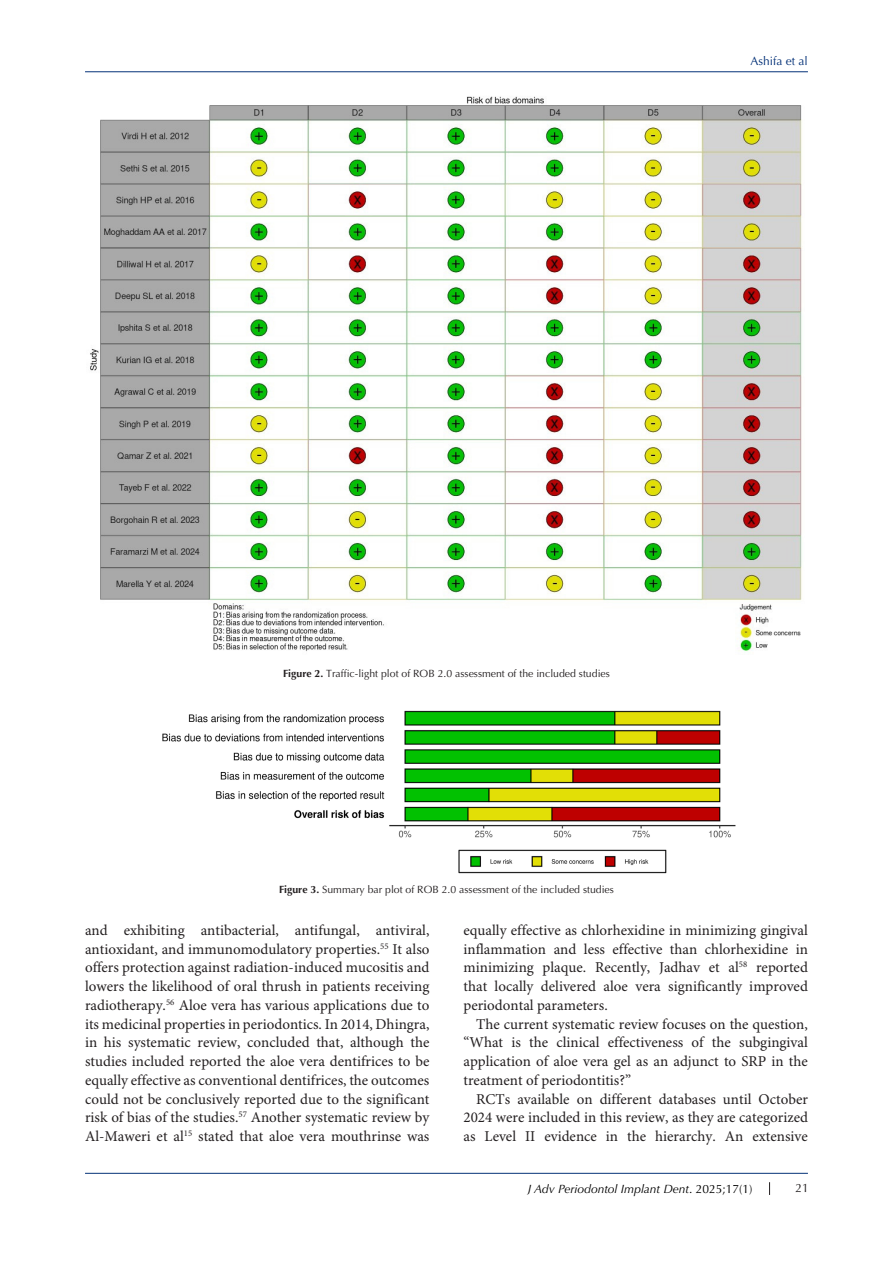
<style>
.page{position:relative;width:893px;height:1263px;background:#fff}
.page>*{position:absolute;margin:0;border:0;box-sizing:border-box;transform-origin:0 0}
.t1{font:15px/18.8px "Minion Pro";color:#231f20;text-align:justify}
.t2{font:italic 12px "Optima LT Std";color:#000}
.t3{font:12px "Optima LT Std";color:#053278}
.t4{font:12px "Optima LT Std";color:#231f20}
.t5{font:10.5px "Optima LT Std";color:#231f20}
.s1{font-weight:700}
.s2{font-style:normal}
</style>
<div class="page">
<hr style="left:85px;top:71px;width:723px;height:1px;background:#053278">
<hr style="left:85px;top:1173px;width:723px;height:1px;background:#053278">
<svg style="left:769px;top:1182px;width:1px;height:13px"></svg>
<img style="left:90px;top:96px;width:712px;height:556px">
<img style="left:162px;top:710px;width:574px;height:164px">
<p class="t3" style="left:751px;top:54px;width:59px">Ashifa et al</p>
<p class="t5" style="left:283px;top:667px;width:328px"><span class="s1">Figure 2.</span> Traffic-light plot of ROB 2.0 assessment of the included studies</p>
<p class="t5" style="left:279px;top:884px;width:336px"><span class="s1">Figure 3.</span> Summary bar plot of ROB 2.0 assessment of the included studies</p>
<p class="t1" style="left:85px;top:921px;width:346px">and exhibiting antibacterial, antifungal, antiviral, antioxidant, and immunomodulatory properties.<sup>55</sup> It also offers protection against radiation-induced mucositis and lowers the likelihood of oral thrush in patients receiving radiotherapy.<sup>56</sup> Aloe vera has various applications due to its medicinal properties in periodontics. In 2014, Dhingra, in his systematic review, concluded that, although the studies included reported the aloe vera dentifrices to be equally effective as conventional dentifrices, the outcomes could not be conclusively reported due to the significant risk of bias of the studies.<sup>57</sup> Another systematic review by Al-Maweri et al<sup>15</sup> stated that aloe vera mouthrinse was</p>
<p class="t1" style="left:463px;top:921px;width:346px">equally effective as chlorhexidine in minimizing gingival inflammation and less effective than chlorhexidine in minimizing plaque. Recently, Jadhav et al<sup>58</sup> reported that locally delivered aloe vera significantly improved periodontal parameters.</p>
<p class="t1" style="left:463px;top:1015px;width:346px;text-indent:13px">The current systematic review focuses on the question, “What is the clinical effectiveness of the subgingival application of aloe vera gel as an adjunct to SRP in the treatment of periodontitis?”</p>
<p class="t1" style="left:463px;top:1090px;width:346px;text-indent:13px">RCTs available on different databases until October 2024 were included in this review, as they are categorized as Level II evidence in the hierarchy. An extensive</p>
<p class="t2" style="left:528px;top:1181px;width:226px">J Adv Periodontol Implant Dent<span class="s2">. 2025;17(1)</span></p>
<p class="t4" style="left:795px;top:1181px;width:15px">21</p>
</div>
